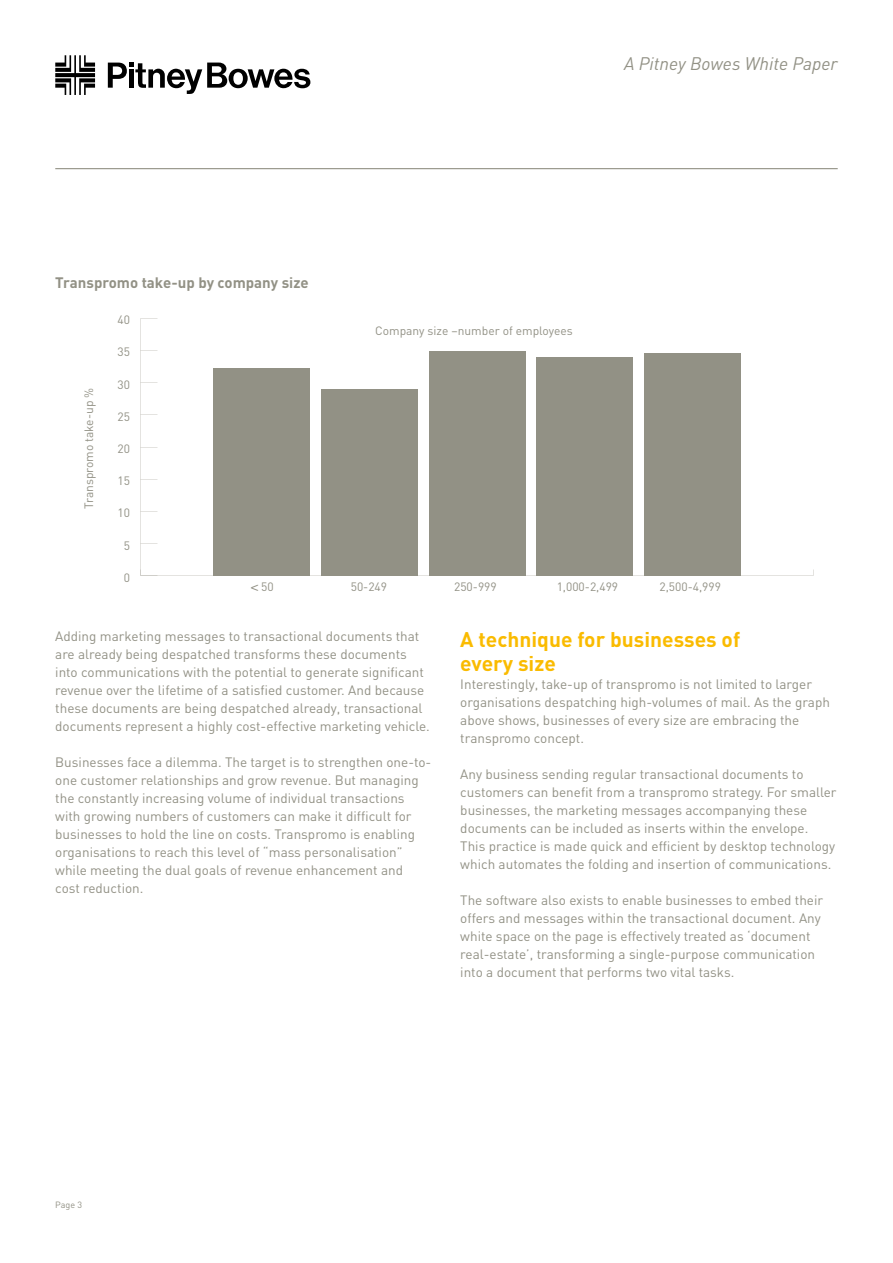
<style>
.page{position:relative;width:893px;height:1263px;background:#fff}
.page>*{position:absolute;margin:0;border:0;box-sizing:border-box;transform-origin:0 0}
.t1{font:700 21px/24px "DIN";color:#fabb00}
.t2{font:italic 18px "DIN";color:#929185}
.t3{font:700 15px "DIN";color:#929185}
.t4{font:13.5px/18px "DIN";color:#929185}
.t5{font:12px "DIN";color:#929185}
.t6{font:9px "DIN";color:#929185}
.s1{font-family:"Helvetica"}
</style>
<div class="page">
<hr style="left:55px;top:168px;width:783px;height:1px;background:#929185">
<svg style="left:108px;top:63px;width:202px;height:31px"></svg>
<svg style="left:55px;top:55px;width:40px;height:40px"></svg>
<div style="left:644px;top:354px;width:97px;height:222px;background:#929185"></div>
<div style="left:536px;top:357px;width:97px;height:219px;background:#929185"></div>
<div style="left:429px;top:352px;width:97px;height:224px;background:#929185"></div>
<div style="left:321px;top:389px;width:97px;height:187px;background:#929185"></div>
<div style="left:213px;top:368px;width:97px;height:208px;background:#929185"></div>
<h2 class="t2" style="left:624px;top:52px;width:215px">A Pitney Bowes White Paper</h2>
<p class="t3" style="left:55px;top:273px;width:255px">Transpromo take-up by company size</p>
<p class="t5" style="left:118px;top:312px;width:14px">40</p>
<p class="t5" style="left:81px;top:509px;width:123px;rotate:-90deg">Transpromo take-up %</p>
<p class="t5" style="left:118px;top:345px;width:14px">35</p>
<p class="t5" style="left:118px;top:377px;width:14px">30</p>
<p class="t5" style="left:118px;top:409px;width:14px">25</p>
<p class="t5" style="left:118px;top:441px;width:14px">20</p>
<p class="t5" style="left:118px;top:473px;width:14px">15</p>
<p class="t5" style="left:118px;top:506px;width:14px">10</p>
<p class="t5" style="left:124px;top:538px;width:8px">5</p>
<p class="t5" style="left:124px;top:570px;width:8px">0</p>
<p class="t5" style="left:251px;top:579px;width:24px"><span class="s1">&lt;</span> 50</p>
<p class="t5" style="left:375px;top:323px;width:199px">Company size –number of employees</p>
<p class="t5" style="left:351px;top:579px;width:38px">50-249</p>
<p class="t5" style="left:454px;top:579px;width:44px">250-999</p>
<p class="t5" style="left:557px;top:579px;width:63px">1,000-2,499</p>
<p class="t5" style="left:659px;top:579px;width:63px">2,500-4,999</p>
<p class="t4" style="left:55px;top:627px;width:376px">Adding marketing messages to transactional documents that are already being despatched transforms these documents into communications with the potential to generate significant revenue over the lifetime of a satisfied customer. And because these documents are being despatched already, transactional documents represent a highly cost-effective marketing vehicle.</p>
<p class="t4" style="left:55px;top:753px;width:378px">Businesses face a dilemma. The target is to strengthen one-to&shy;one customer relationships and grow revenue. But managing the constantly increasing volume of individual transactions with growing numbers of customers can make it difficult for businesses to hold the line on costs. Transpromo is enabling organisations to reach this level of “mass personalisation” while meeting the dual goals of revenue enhancement and<br>cost reduction.</p>
<h1 class="t1" style="left:460px;top:627px;width:281px">A technique for businesses of every size</h1>
<p class="t4" style="left:460px;top:675px;width:371px">Interestingly, take-up of transpromo is not limited to larger organisations despatching high-volumes of mail. As the graph above shows, businesses of every size are embracing the transpromo concept.</p>
<p class="t4" style="left:460px;top:765px;width:378px">Any business sending regular transactional documents to customers can benefit from a transpromo strategy. For smaller businesses, the marketing messages accompanying these documents can be included as inserts within the envelope.<br>This practice is made quick and efficient by desktop technology which automates the folding and insertion of communications.</p>
<p class="t4" style="left:460px;top:891px;width:364px">The software also exists to enable businesses to embed their offers and messages within the transactional document. Any white space on the page is effectively treated as ‘document real-estate’, transforming a single-purpose communication into a document that performs two vital tasks.</p>
<p class="t6" style="left:55px;top:1199px;width:28px">Page 3</p>
</div>
